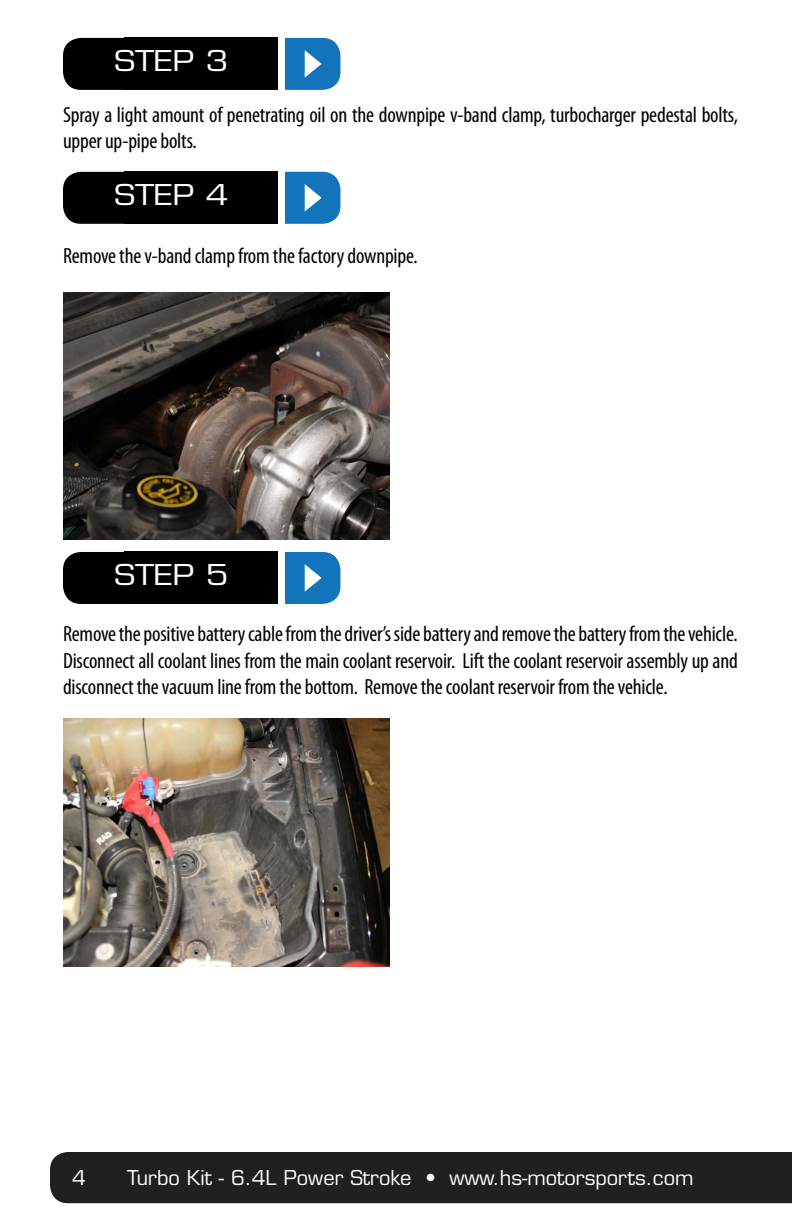
<style>
.page{position:relative;width:792px;height:1224px;background:#fff}
.page>*{position:absolute;margin:0;border:0;box-sizing:border-box;transform-origin:0 0}
.t1{font:28px "Eurostile LT Std";color:#fff;scale:1.18 1}
.t2{font:condensed 22px/26.4px "Myriad Pro";letter-spacing:-.01em;color:#000}
.t3{font:20px "Eurostile LT Std";color:#fff}
</style>
<div class="page">
<div style="left:50px;top:1152px;width:742px;height:51px;background:#231f20"></div>
<div style="left:63px;top:38px;width:149px;height:52px;background:#000001;border-radius:18px"></div>
<div style="left:261px;top:38px;width:79px;height:52px;background:#1474bb;border-radius:18px"></div>
<div style="left:125px;top:38px;width:160px;height:52px;background:#000001"></div>
<div style="left:279px;top:36px;width:6px;height:55px;background:#fff"></div>
<svg style="left:305px;top:50px;width:17px;height:28px"></svg>
<div style="left:63px;top:172px;width:149px;height:52px;background:#000001;border-radius:18px"></div>
<div style="left:261px;top:172px;width:79px;height:52px;background:#1474bb;border-radius:18px"></div>
<div style="left:125px;top:172px;width:160px;height:52px;background:#000001"></div>
<div style="left:279px;top:170px;width:6px;height:55px;background:#fff"></div>
<svg style="left:305px;top:184px;width:17px;height:28px"></svg>
<div style="left:63px;top:552px;width:149px;height:52px;background:#000001;border-radius:18px"></div>
<div style="left:261px;top:552px;width:79px;height:52px;background:#1474bb;border-radius:18px"></div>
<div style="left:125px;top:552px;width:160px;height:52px;background:#000001"></div>
<div style="left:279px;top:550px;width:6px;height:55px;background:#fff"></div>
<svg style="left:305px;top:564px;width:17px;height:28px"></svg>
<img style="left:63px;top:292px;width:326px;height:248px">
<img style="left:63px;top:719px;width:326px;height:247px">
<p class="t1" style="left:114px;top:44px;width:98px">STEP 3</p>
<p class="t2" style="left:63px;top:101px;width:677px">Spray a light amount of penetrating oil on the downpipe v-band clamp, turbocharger pedestal bolts, upper up-pipe bolts.</p>
<p class="t1" style="left:114px;top:178px;width:98px">STEP 4</p>
<p class="t2" style="left:63px;top:242px;width:356px">Remove the v-band clamp from the factory downpipe.</p>
<p class="t1" style="left:114px;top:558px;width:98px">STEP 5</p>
<p class="t2" style="left:63px;top:620px;width:676px;text-align:justify">Remove the positive battery cable from the driver’s side battery and remove the battery from the vehicle.<br>Disconnect all coolant lines from the main coolant reservoir. Lift the coolant reservoir assembly up and disconnect the vacuum line from the bottom. Remove the coolant reservoir from the vehicle.</p>
<p class="t3" style="left:72px;top:1166px;width:15px">4</p>
<p class="t3" style="left:127px;top:1166px;width:568px">Turbo Kit - 6.4L Power Stroke • www.hs-motorsports.com</p>
</div>
